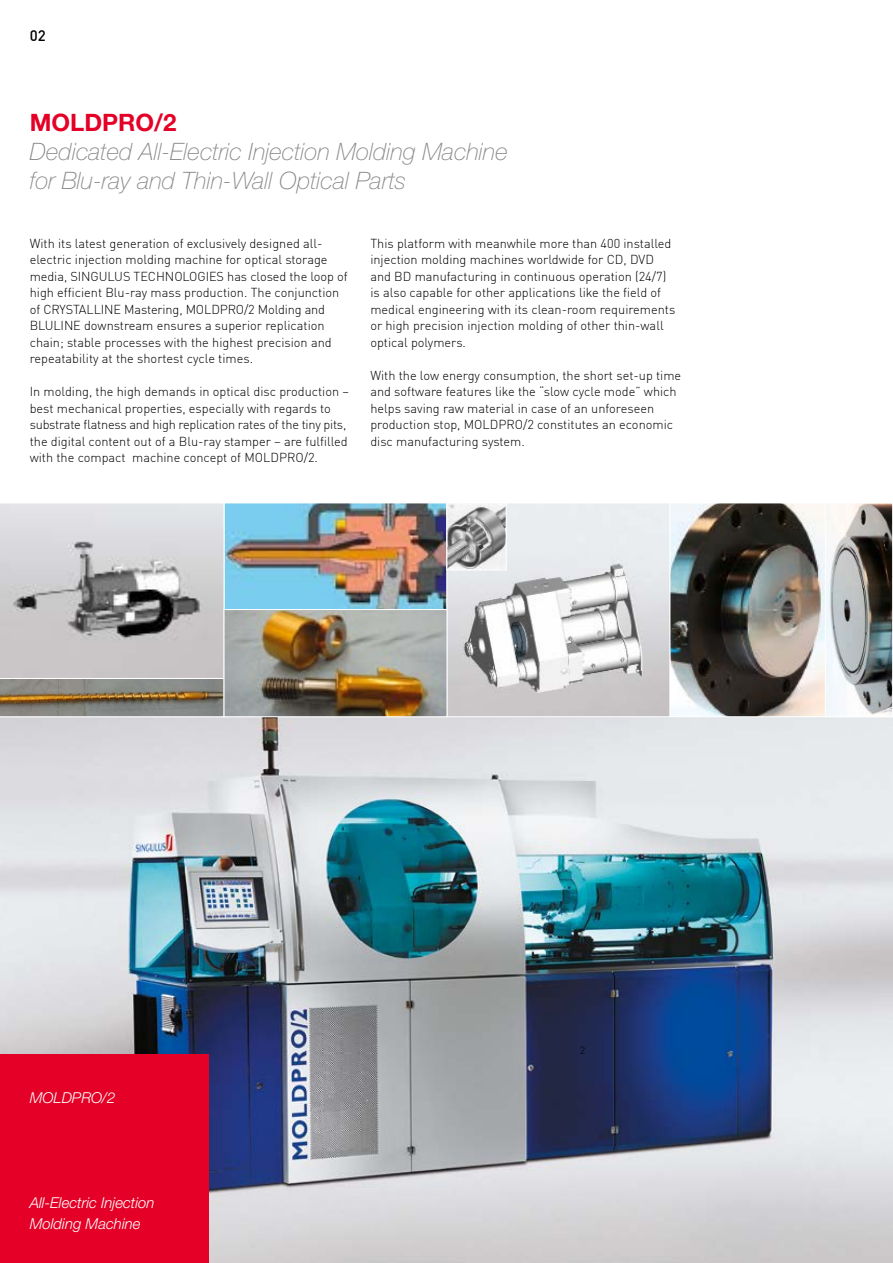
<style>
.page{position:relative;width:893px;height:1263px;background:#fff}
.page>*{position:absolute;margin:0;border:0;box-sizing:border-box;transform-origin:0 0}
.t1{font:italic 100 24px/28.8px "Helvetica Neue LT";color:#878786}
.t2{font:700 24px "Helvetica Neue LT";color:#e40026}
.t3{font:italic 300 15px/21px "Helvetica Neue LT";color:#fff}
.t4{font:500 15px "DIN Offc";color:#000}
.t5{font:300 12.75px/16.5px "DIN Offc";color:#000}
.t6{font:300 10.5px "DIN Offc";color:#000}
</style>
<div class="page">
<img style="left:0;top:717px;width:893px;height:546px">
<img style="left:225px;top:503px;width:221px;height:106px">
<svg style="left:0;top:503px;width:225px;height:106px;background:#c7c7c9"></svg>
<img style="left:671px;top:503px;width:154px;height:214px">
<svg style="left:446px;top:503px;width:225px;height:214px"></svg>
<img style="left:0;top:609px;width:448px;height:108px">
<svg style="left:446px;top:503px;width:61px;height:68px"></svg>
<svg style="left:826px;top:503px;width:67px;height:213px"></svg>
<div style="left:0;top:1054px;width:208px;height:209px;background:#e40026"></div>
<p class="t4" style="left:30px;top:26px;width:17px">02</p>
<h1 class="t2" style="left:30px;top:108px;width:148px">MOLDPRO/2</h1>
<h1 class="t1" style="left:30px;top:137px;width:480px">Dedicated All-Electric Injection Molding Machine for Blu-ray and Thin-Wall Optical Parts</h1>
<p class="t5" style="left:30px;top:235px;width:319px">With its latest generation of exclusively designed all&shy;electric injection molding machine for optical storage media, SINGULUS TECHNOLOGIES has closed the loop of high efficient Blu-ray mass production. The conjunction of CRYSTALLINE Mastering, MOLDPRO/2 Molding and BLULINE downstream ensures a superior replication chain; stable processes with the highest precision and repeatability at the shortest cycle times.</p>
<p class="t5" style="left:30px;top:383px;width:321px">In molding, the high demands in optical disc production – best mechanical properties, especially with regards to substrate flatness and high replication rates of the tiny pits, the digital content out of a Blu-ray stamper – are fulfilled with the compact machine concept of MOLDPRO/2.</p>
<p class="t5" style="left:370px;top:235px;width:306px">This platform with meanwhile more than 400 installed injection molding machines worldwide for CD, DVD and BD manufacturing in continuous operation (24/7) is also capable for other applications like the field of medical engineering with its clean-room requirements or high precision injection molding of other thin-wall optical polymers.</p>
<p class="t5" style="left:370px;top:367px;width:312px">With the low energy consumption, the short set-up time and software features like the “slow cycle mode” which helps saving raw material in case of an unforeseen production stop, MOLDPRO/2 constitutes an economic disc manufacturing system.</p>
<p class="t3" style="left:30px;top:1087px;width:87px">MOLDPRO/2</p>
<p class="t3" style="left:30px;top:1192px;width:126px">All-Electric Injection<br>Molding Machine</p>
<p class="t6" style="left:580px;top:1043px;width:7px">2</p>
</div>
